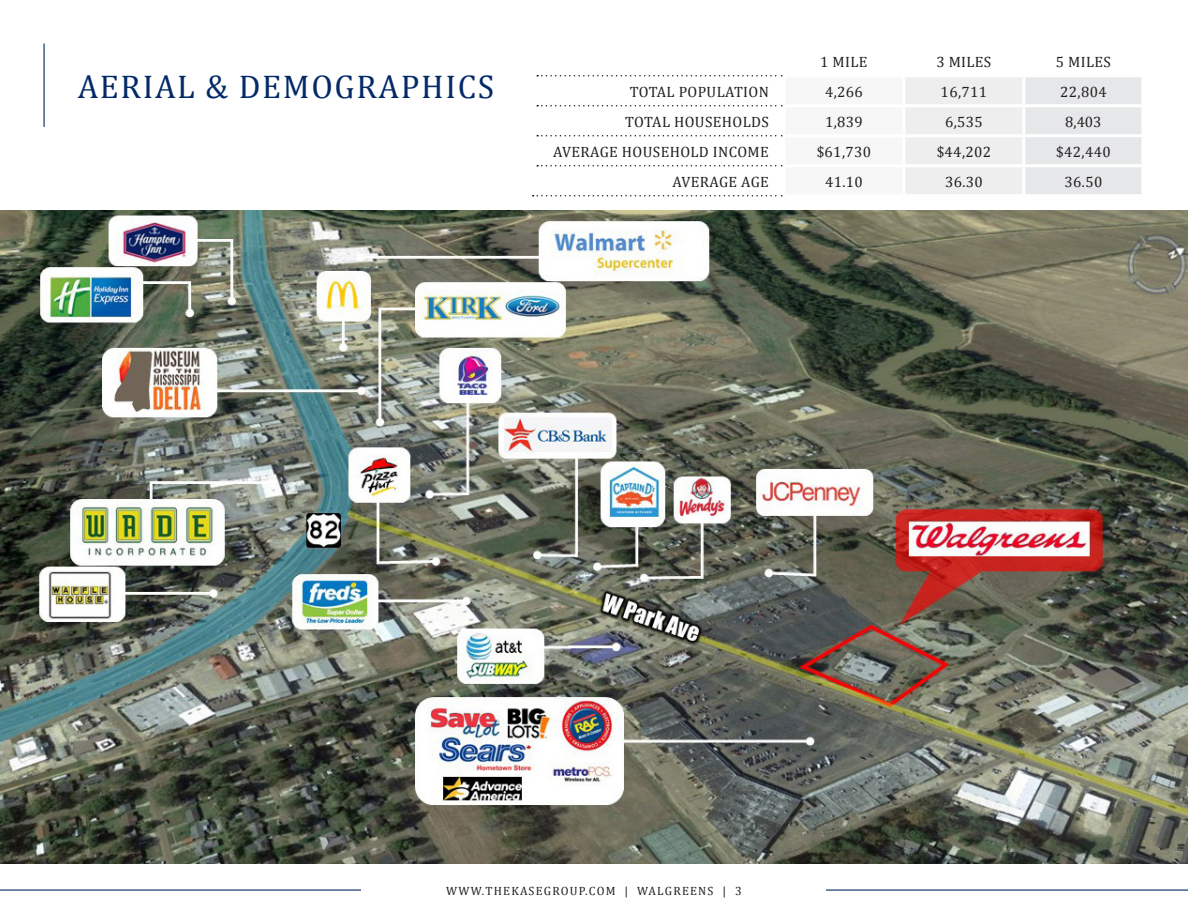
<style>
.page{position:relative;width:1188px;height:918px;background:#fff}
.page>*{position:absolute;margin:0;border:0;box-sizing:border-box;transform-origin:0 0}
.Header_1{font:33px "Cambria";letter-spacing:.05em;color:#032a67}
.t1{font:15px "Cambria";letter-spacing:.025em;color:#231f20}
.t2{font:12px "Cambria";letter-spacing:.1em;color:#231f20}
</style>
<div class="page">
<hr style="left:0;top:890px;width:1188px;height:1px;background:#032a67">
<div style="left:362px;top:876px;width:464px;height:29px;background:#fff"></div>
<img style="left:0;top:211px;width:1188px;height:653px">
<svg style="left:533px;top:75px;width:609px;height:121px"></svg>
<hr style="left:782px;top:74px;width:122px;height:3px;background:#fff">
<hr style="left:782px;top:77px;width:3px;height:27px;background:#fff">
<hr style="left:904px;top:74px;width:120px;height:3px;background:#fff">
<hr style="left:902px;top:77px;width:3px;height:27px;background:#fff">
<hr style="left:1024px;top:74px;width:120px;height:3px;background:#fff">
<hr style="left:1022px;top:77px;width:3px;height:27px;background:#fff">
<hr style="left:782px;top:104px;width:122px;height:3px;background:#fff">
<hr style="left:782px;top:107px;width:3px;height:27px;background:#fff">
<hr style="left:904px;top:104px;width:120px;height:3px;background:#fff">
<hr style="left:902px;top:107px;width:3px;height:27px;background:#fff">
<hr style="left:1024px;top:104px;width:120px;height:3px;background:#fff">
<hr style="left:1022px;top:107px;width:3px;height:27px;background:#fff">
<hr style="left:782px;top:134px;width:122px;height:3px;background:#fff">
<hr style="left:782px;top:137px;width:3px;height:27px;background:#fff">
<hr style="left:904px;top:134px;width:120px;height:3px;background:#fff">
<hr style="left:902px;top:137px;width:3px;height:27px;background:#fff">
<hr style="left:1024px;top:134px;width:120px;height:3px;background:#fff">
<hr style="left:1022px;top:137px;width:3px;height:27px;background:#fff">
<hr style="left:782px;top:164px;width:122px;height:3px;background:#fff">
<hr style="left:782px;top:167px;width:3px;height:27px;background:#fff">
<hr style="left:904px;top:164px;width:120px;height:3px;background:#fff">
<hr style="left:902px;top:167px;width:3px;height:27px;background:#fff">
<hr style="left:1024px;top:164px;width:120px;height:3px;background:#fff">
<hr style="left:1022px;top:167px;width:3px;height:27px;background:#fff">
<hr style="left:782px;top:194px;width:122px;height:3px;background:#fff">
<hr style="left:904px;top:194px;width:120px;height:3px;background:#fff">
<hr style="left:1024px;top:194px;width:120px;height:3px;background:#fff">
<hr style="left:44px;top:44px;width:1px;height:83px;background:#032a67">
<p class="Header_1" style="left:78px;top:67px;width:418px">AERIAL &amp; DEMOGRAPHICS</p>
<p class="t1" style="left:820px;top:53px;width:49px">1 MILE</p>
<p class="t1" style="left:936px;top:53px;width:57px">3 MILES</p>
<p class="t1" style="left:1056px;top:53px;width:57px">5 MILES</p>
<p class="t1" style="left:630px;top:82px;width:141px">TOTAL POPULATION</p>
<p class="t1" style="left:825px;top:82px;width:39px">4,266</p>
<p class="t1" style="left:941px;top:82px;width:48px">16,711</p>
<p class="t1" style="left:1060px;top:82px;width:48px">22,804</p>
<p class="t1" style="left:625px;top:112px;width:145px">TOTAL HOUSEHOLDS</p>
<p class="t1" style="left:825px;top:112px;width:39px">1,839</p>
<p class="t1" style="left:945px;top:112px;width:39px">6,535</p>
<p class="t1" style="left:1065px;top:112px;width:38px">8,403</p>
<p class="t1" style="left:553px;top:142px;width:217px">AVERAGE HOUSEHOLD INCOME</p>
<p class="t1" style="left:817px;top:142px;width:56px">$61,730</p>
<p class="t1" style="left:937px;top:142px;width:56px">$44,202</p>
<p class="t1" style="left:1056px;top:142px;width:56px">$42,440</p>
<p class="t1" style="left:673px;top:172px;width:98px">AVERAGE AGE</p>
<p class="t1" style="left:825px;top:172px;width:39px">41.10</p>
<p class="t1" style="left:945px;top:172px;width:39px">36.30</p>
<p class="t1" style="left:1065px;top:172px;width:39px">36.50</p>
<p class="t2" style="left:446px;top:884px;width:297px">WWW.THEKASEGROUP.COM | WALGREENS | 3</p>
</div>
